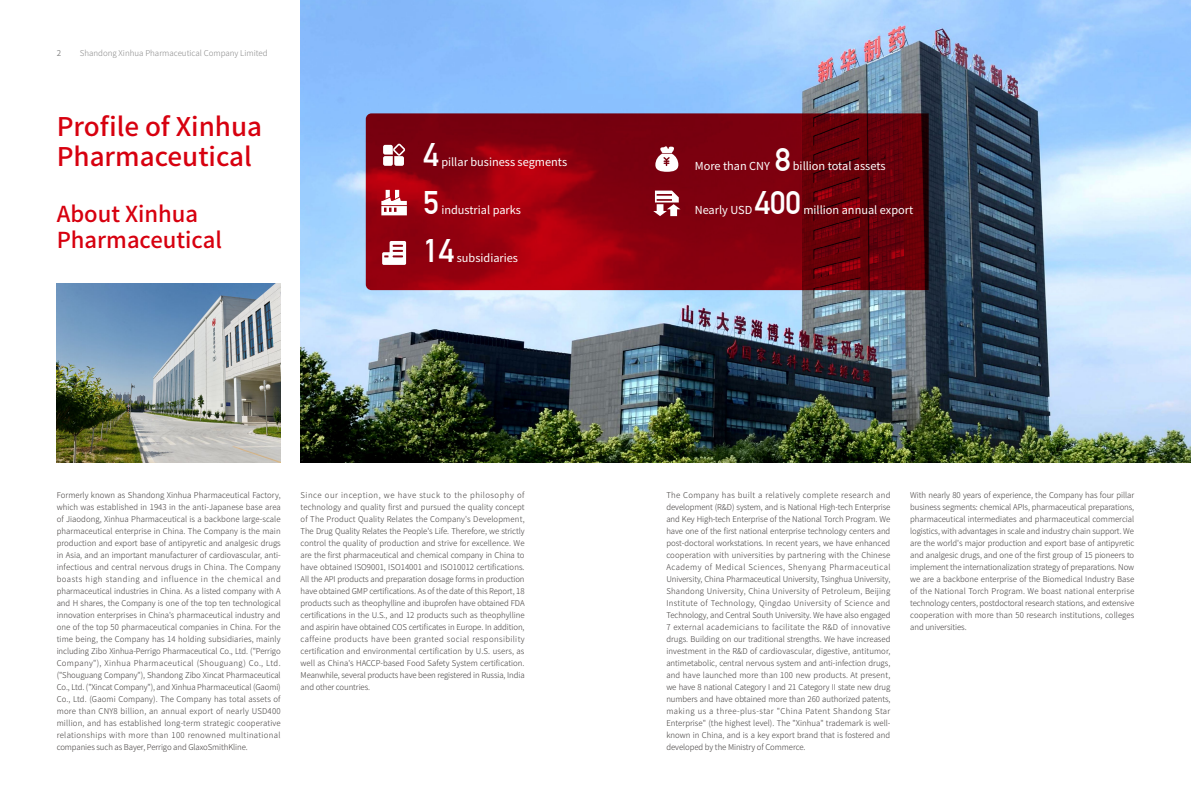
<style>
.page{position:relative;width:1191px;height:808px;background:#fff}
.page>*{position:absolute;margin:0;border:0;box-sizing:border-box;transform-origin:0 0}
.t1{font:700 32px "DIN Alternate";color:#fff}
.t2{font:500 25.7px/30px "Source Han Sans CN";color:#d7000f}
.t3{font:500 22px/26px "Source Han Sans CN";color:#d7000f}
.t4{font:11px "Source Han Sans CN";color:#fff}
.t5{font:300 8px/12px "Source Han Sans CN";letter-spacing:-.01em;color:#3e3a39;text-align:justify}
.t6{font:300 8px "Source Han Sans CN";color:#898989}
.t7{font:8px "Source Han Sans CN";color:#898989}
</style>
<div class="page">
<img style="left:300px;top:0;width:891px;height:462px">
<img style="left:57px;top:283px;width:224px;height:179px">
<svg style="left:366px;top:113px;width:562px;height:177px;background:#83000d"></svg>
<svg style="left:383px;top:144px;width:22px;height:22px"></svg>
<svg style="left:382px;top:241px;width:24px;height:24px"></svg>
<svg style="left:381px;top:190px;width:26px;height:25px"></svg>
<svg style="left:653px;top:191px;width:27px;height:25px"></svg>
<svg style="left:655px;top:146px;width:23px;height:26px"></svg>
<p class="t7" style="left:57px;top:48px;width:6px">2</p>
<p class="t6" style="left:80px;top:48px;width:189px">Shandong Xinhua Pharmaceutical Company Limited</p>
<h2 class="t2" style="left:57px;top:112px;width:207px">Profile of Xinhua<br>Pharmaceutical</h2>
<h3 class="t3" style="left:57px;top:201px;width:167px">About Xinhua<br>Pharmaceutical</h3>
<h1 class="t1" style="left:423px;top:131px;width:17px">4</h1>
<h3 class="t4" style="left:441px;top:156px;width:127px">pillar business segments</h3>
<h1 class="t1" style="left:775px;top:135px;width:17px">8</h1>
<h3 class="t4" style="left:694px;top:160px;width:77px">More than CNY</h3>
<h3 class="t4" style="left:793px;top:160px;width:94px">billion total assets</h3>
<h1 class="t1" style="left:423px;top:178px;width:17px">5</h1>
<h3 class="t4" style="left:441px;top:204px;width:81px">industrial parks</h3>
<h1 class="t1" style="left:423px;top:226px;width:32px">14</h1>
<h3 class="t4" style="left:457px;top:251px;width:63px">subsidiaries</h3>
<h1 class="t1" style="left:755px;top:178px;width:48px">400</h1>
<h3 class="t4" style="left:803px;top:204px;width:111px">million annual export</h3>
<h3 class="t4" style="left:694px;top:204px;width:59px">Nearly USD</h3>
<p class="t5" style="left:57px;top:489px;width:226px">Formerly known as Shandong Xinhua Pharmaceutical Factory, which was established in 1943 in the anti-Japanese base area of Jiaodong, Xinhua Pharmaceutical is a backbone large-scale pharmaceutical enterprise in China. The Company is the main production and export base of antipyretic and analgesic drugs in Asia, and an important manufacturer of cardiovascular, anti&shy;infectious and central nervous drugs in China. The Company boasts high standing and influence in the chemical and pharmaceutical industries in China. As a listed company with A and H shares, the Company is one of the top ten technological innovation enterprises in China's pharmaceutical industry and one of the top 50 pharmaceutical companies in China. For the time being, the Company has 14 holding subsidiaries, mainly including Zibo Xinhua-Perrigo Pharmaceutical Co., Ltd. ("Perrigo Company"), Xinhua Pharmaceutical (Shouguang) Co., Ltd. ("Shouguang Company"), Shandong Zibo Xincat Pharmaceutical Co., Ltd. ("Xincat Company"), and Xinhua Pharmaceutical (Gaomi)<br>Co., Ltd. (Gaomi Company). The Company has total assets of more than CNY8 billion, an annual export of nearly USD400 million, and has established long-term strategic cooperative relationships with more than 100 renowned multinational companies such as Bayer, Perrigo and GlaxoSmithKline.</p>
<p class="t5" style="left:300px;top:489px;width:226px">Since our inception, we have stuck to the philosophy of technology and quality first and pursued the quality concept of The Product Quality Relates the Company's Development, The Drug Quality Relates the People's Life. Therefore, we strictly control the quality of production and strive for excellence. We are the first pharmaceutical and chemical company in China to have obtained ISO9001, ISO14001 and ISO10012 certifications.<br>All the API products and preparation dosage forms in production have obtained GMP certifications. As of the date of this Report, 18 products such as theophylline and ibuprofen have obtained FDA certifications in the U.S., and 12 products such as theophylline and aspirin have obtained COS certificates in Europe. In addition, caffeine products have been granted social responsibility certification and environmental certification by U.S. users, as well as China's HACCP-based Food Safety System certification.<br>Meanwhile, several products have been registered in Russia, India and other countries.</p>
<p class="t5" style="left:666px;top:489px;width:226px">The Company has built a relatively complete research and development (R&amp;D) system, and is National High-tech Enterprise and Key High-tech Enterprise of the National Torch Program. We have one of the first national enterprise technology centers and post-doctoral workstations. In recent years, we have enhanced cooperation with universities by partnering with the Chinese Academy of Medical Sciences, Shenyang Pharmaceutical University, China Pharmaceutical University, Tsinghua University, Shandong University, China University of Petroleum, Beijing Institute of Technology, Qingdao University of Science and Technology, and Central South University. We have also engaged 7 external academicians to facilitate the R&amp;D of innovative drugs. Building on our traditional strengths. We have increased investment in the R&amp;D of cardiovascular, digestive, antitumor, antimetabolic, central nervous system and anti-infection drugs, and have launched more than 100 new products. At present, we have 8 national Category I and 21 Category II state new drug numbers and have obtained more than 260 authorized patents, making us a three-plus-star "China Patent Shandong Star Enterprise" (the highest level). The "Xinhua" trademark is well&shy;known in China, and is a key export brand that is fostered and developed by the Ministry of Commerce.</p>
<p class="t5" style="left:910px;top:489px;width:226px">With nearly 80 years of experience, the Company has four pillar business segments: chemical APIs, pharmaceutical preparations, pharmaceutical intermediates and pharmaceutical commercial logistics, with advantages in scale and industry chain support. We are the world's major production and export base of antipyretic and analgesic drugs, and one of the first group of 15 pioneers to implement the internationalization strategy of preparations. Now we are a backbone enterprise of the Biomedical Industry Base of the National Torch Program. We boast national enterprise technology centers, postdoctoral research stations, and extensive cooperation with more than 50 research institutions, colleges and universities.</p>
</div>
